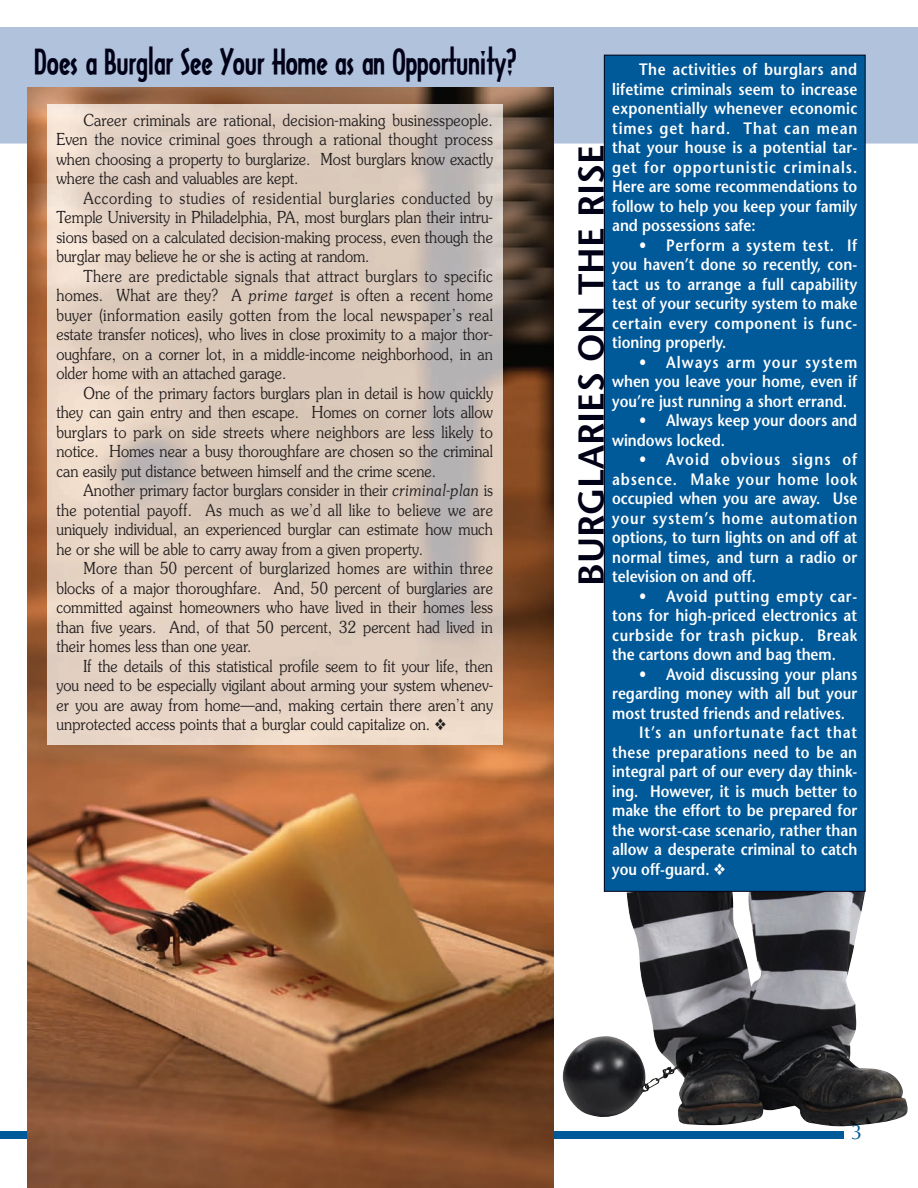
<style>
.page{position:relative;width:918px;height:1188px;background:#fff}
.page>*{position:absolute;margin:0;border:0;box-sizing:border-box;transform-origin:0 0}
.t1{font:600 36px "Stone Sans";color:#000116}
.t2{font:700 33px "Tech";color:#000116}
.t3{font:21px "Optima";color:#005999}
.t4{font:300 16.5px/19.5px "Souvenir";color:#231f20;text-align:justify;scale:.88 1}
.t5{font:600 16.5px/19.5px "Stone Sans";color:#fff;text-align:justify;scale:.88 1}
.t6{font:600 16.5px "Stone Sans";letter-spacing:.02em;color:#fff;scale:.88 1}
.t7{font:600 16.5px "Stone Sans";letter-spacing:.06em;color:#fff;scale:.88 1}
.s1{font-style:italic}
</style>
<div class="page">
<div style="left:0;top:1131px;width:844px;height:7px;background:#005999"></div>
<div style="left:0;top:27px;width:918px;height:117px;background:#b1c2dd"></div>
<img style="left:27px;top:88px;width:527px;height:1100px">
<img style="left:47px;top:104px;width:456px;height:641px">
<img style="left:562px;top:891px;width:346px;height:236px">
<div style="left:605px;top:56px;width:260px;height:835px;background:#005999"></div>
<h2 class="t2" style="left:35px;top:44px;width:484px">Does a Burglar See Your Home as an Opportunity?</h2>
<p class="t4" style="left:56px;top:110px;width:498px;text-indent:27px">Career criminals are rational, decision-making businesspeople.<br>Even the novice criminal goes through a rational thought process when choosing a property to burglarize. Most burglars know exactly where the cash and valuables are kept.</p>
<p class="t4" style="left:56px;top:188px;width:498px;text-indent:27px">According to studies of residential burglaries conducted by Temple University in Philadelphia, PA, most burglars plan their intru&shy;sions based on a calculated decision-making process, even though the burglar may believe he or she is acting at random.</p>
<p class="t4" style="left:56px;top:266px;width:498px;text-indent:27px">There are predictable signals that attract burglars to specific homes. What are they? A <span class="s1">prime target</span> is often a recent home buyer (information easily gotten from the local newspaper’s real estate transfer notices), who lives in close proximity to a major thor&shy;oughfare, on a corner lot, in a middle-income neighborhood, in an older home with an attached garage.</p>
<p class="t4" style="left:57px;top:383px;width:498px;text-indent:27px">One of the primary factors burglars plan in detail is how quickly they can gain entry and then escape. Homes on corner lots allow burglars to park on side streets where neighbors are less likely to notice. Homes near a busy thoroughfare are chosen so the criminal can easily put distance between himself and the crime scene.</p>
<p class="t4" style="left:57px;top:481px;width:498px;text-indent:27px">Another primary factor burglars consider in their <span class="s1">criminal-plan</span> is the potential payoff. As much as we’d all like to believe we are uniquely individual, an experienced burglar can estimate how much he or she will be able to carry away from a given property.</p>
<p class="t4" style="left:57px;top:559px;width:498px;text-indent:27px">More than 50 percent of burglarized homes are within three blocks of a major thoroughfare. And, 50 percent of burglaries are committed against homeowners who have lived in their homes less than five years. And, of that 50 percent, 32 percent had lived in their homes less than one year.</p>
<p class="t4" style="left:57px;top:656px;width:498px;text-indent:27px">If the details of this statistical profile seem to fit your life, then you need to be especially vigilant about arming your system whenev&shy;er you are away from home—and, making certain there aren’t any unprotected access points that a burglar could capitalize on. ❖</p>
<p class="t5" style="left:612px;top:61px;width:280px;text-indent:27px">The activities of burglars and lifetime criminals seem to increase exponentially whenever economic times get hard. That can mean that your house is a potential tar&shy;get for opportunistic criminals.<br>Here are some recommendations to follow to help you keep your family and possessions safe:</p>
<p class="t5" style="left:612px;top:237px;width:280px;text-indent:27px">• Perform a system test. If you haven’t done so recently, con&shy;tact us to arrange a full capability test of your security system to make certain every component is func&shy;tioning properly.</p>
<p class="t5" style="left:612px;top:354px;width:280px;text-indent:27px">• Always arm your system when you leave your home, even if you’re just running a short errand.</p>
<p class="t5" style="left:612px;top:412px;width:280px;text-indent:27px">• Always keep your doors and windows locked.</p>
<p class="t5" style="left:612px;top:451px;width:280px;text-indent:27px">• Avoid obvious signs of absence. Make your home look occupied when you are away. Use your system’s home automation options, to turn lights on and off at normal times, and turn a radio or television on and off.</p>
<p class="t5" style="left:612px;top:588px;width:280px;text-indent:27px">• Avoid putting empty car&shy;tons for high-priced electronics at curbside for trash pickup. Break the cartons down and bag them.</p>
<p class="t5" style="left:639px;top:666px;width:249px">• Avoid discussing your plans</p>
<p class="t5" style="left:612px;top:685px;width:280px">regarding money with all but your</p>
<p class="t5" style="left:612px;top:705px;width:266px">most trusted friends and relatives.</p>
<p class="t7" style="left:639px;top:726px;width:249px">It’s an unfortunate fact that</p>
<p class="t6" style="left:612px;top:746px;width:280px">these preparations need to be an</p>
<p class="t5" style="left:612px;top:763px;width:280px">integral part of our every day think-</p>
<p class="t5" style="left:612px;top:783px;width:280px">ing. However, it is much better to</p>
<p class="t5" style="left:612px;top:802px;width:280px">make the effort to be prepared for</p>
<p class="t5" style="left:612px;top:822px;width:280px">the worst-case scenario, rather than</p>
<p class="t5" style="left:612px;top:841px;width:280px">allow a desperate criminal to catch</p>
<p class="t5" style="left:612px;top:861px;width:130px">you off-guard. ❖</p>
<h1 class="t1" style="left:578px;top:586px;width:442px;rotate:-90deg">BURGLARIES ON THE RISE</h1>
<p class="t3" style="left:851px;top:1124px;width:13px">3</p>
</div>
